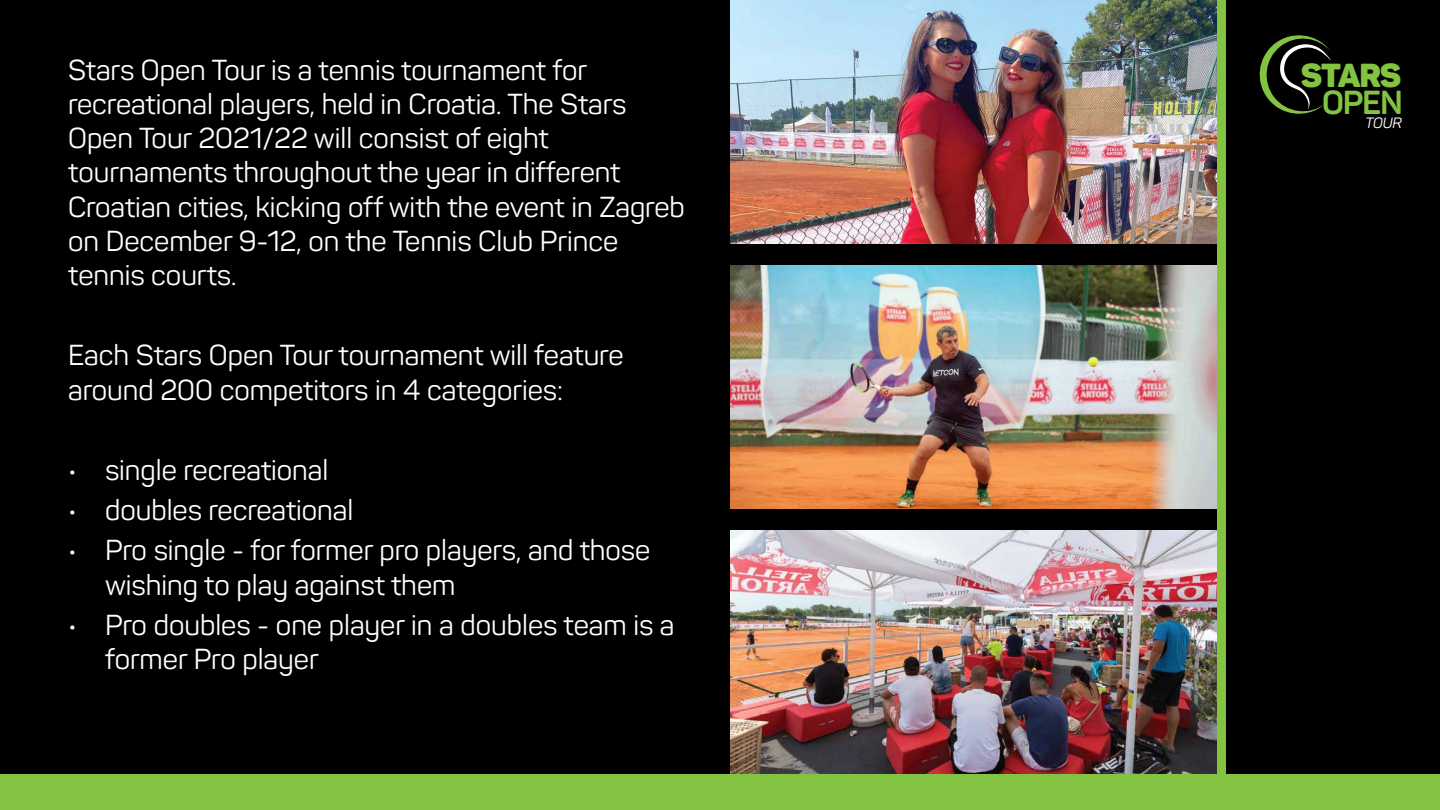
<style>
.page{position:relative;width:1440px;height:810px;background:#000}
.page>*{position:absolute;margin:0;border:0;box-sizing:border-box;transform-origin:0 0}
.t1{font:900 32.85px "Panton";letter-spacing:-.03em;color:#82c341}
.t2{font:700 32.85px "Panton";color:#82c341}
.t3{font:28.5px/34.2px "Panton";color:#fff}
.t4{font:italic 14.77px "Panton";color:#fff}
</style>
<div class="page">
<img style="left:730px;top:0;width:487px;height:244px">
<img style="left:730px;top:265px;width:487px;height:244px">
<img style="left:730px;top:530px;width:487px;height:244px">
<svg style="left:1259px;top:35px;width:72px;height:79px"></svg>
<div style="left:0;top:774px;width:1440px;height:36px;background:#82c341"></div>
<div style="left:1217px;top:0;width:9px;height:810px;background:#82c341"></div>
<p class="t3" style="left:68px;top:53px;width:618px">Stars Open Tour is a tennis tournament for recreational players, held in Croatia. The Stars Open Tour 2021/22 will consist of eight tournaments throughout the year in different Croatian cities, kicking off with the event in Zagreb on December 9-12, on the Tennis Club Prince tennis courts.</p>
<p class="t3" style="left:68px;top:338px;width:557px">Each Stars Open Tour tournament will feature around 200 competitors in 4 categories:</p>
<p class="t3" style="left:68px;top:453px;width:262px">• single recreational</p>
<p class="t3" style="left:68px;top:493px;width:287px">• doubles recreational</p>
<p class="t3" style="left:105px;top:533px;width:547px;text-indent:-37px">• Pro single - for former pro players, and those wishing to play against them</p>
<p class="t3" style="left:105px;top:608px;width:571px;text-indent:-37px">• Pro doubles - one player in a doubles team is a former Pro player</p>
<p class="t1" style="left:1301px;top:55px;width:102px">STARS</p>
<p class="t4" style="left:1366px;top:114px;width:38px">TOUR</p>
<p class="t2" style="left:1322px;top:82px;width:82px">OPEN</p>
</div>
